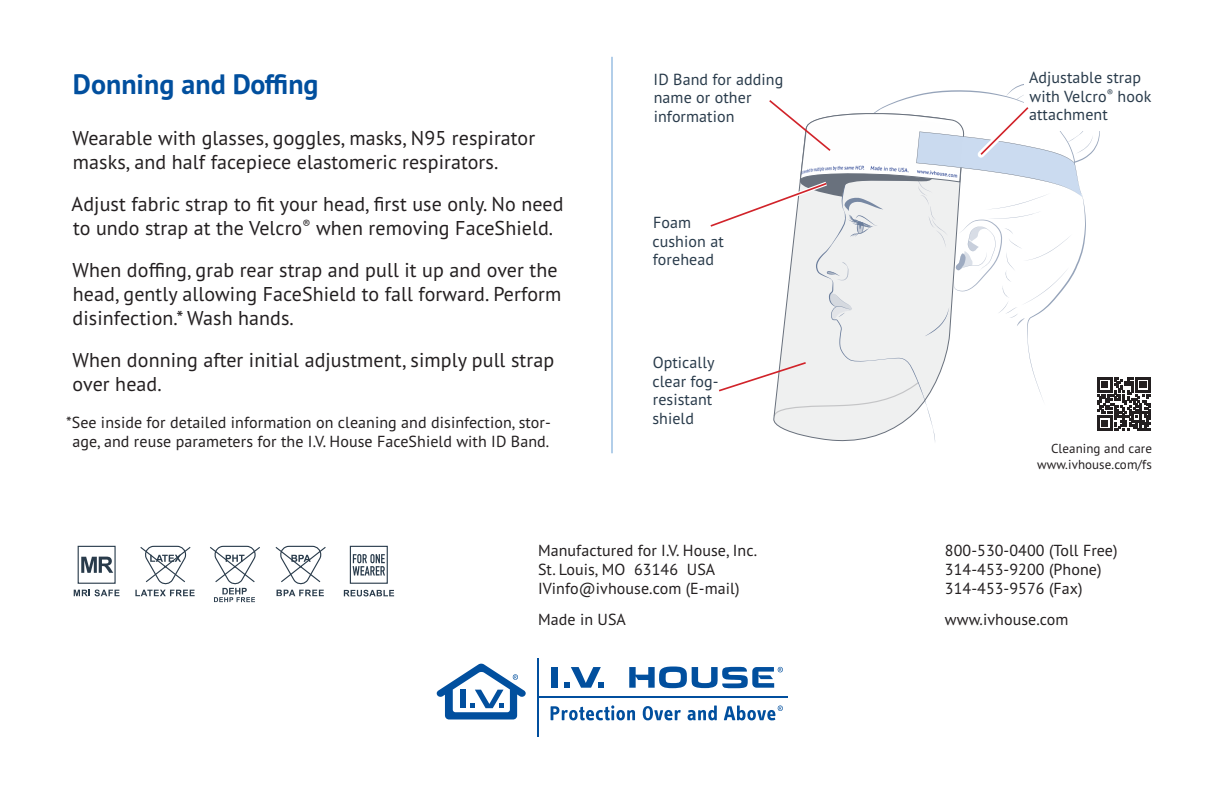
<style>
.page{position:relative;width:1224px;height:792px;background:#fff}
.page>*{position:absolute;margin:0;border:0;box-sizing:border-box;transform-origin:0 0}
.t1{font:700 28px "PT Sans Pro";color:#014f9e}
.t2{font:20px/24px "PT Sans Pro";letter-spacing:.005em;color:#231f20}
.t3{font:16px/19px "PT Sans Pro";letter-spacing:.005em;color:#231f20}
.t4{font:16px/18.6px "PT Sans Pro";letter-spacing:.005em;color:#293b4b}
.t5{font:13px/16px "PT Sans Pro";letter-spacing:.005em;color:#231f20;text-align:right}
</style>
<div class="page">
<svg style="left:551px;top:705px;width:84px;height:15px"></svg>
<svg style="left:643px;top:706px;width:38px;height:14px"></svg>
<svg style="left:688px;top:706px;width:29px;height:14px"></svg>
<hr style="left:538px;top:696px;width:250px;height:2px;background:#014f9e">
<div style="left:551px;top:667px;width:6px;height:21px;background:#014f9e"></div>
<svg style="left:564px;top:667px;width:40px;height:21px"></svg>
<svg style="left:629px;top:667px;width:154px;height:21px"></svg>
<svg style="left:724px;top:706px;width:59px;height:14px"></svg>
<hr style="left:537px;top:658px;width:1px;height:78px;background:#014f9e">
<svg style="left:437px;top:663px;width:89px;height:57px"></svg>
<svg style="left:135px;top:546px;width:60px;height:50px"></svg>
<svg style="left:210px;top:546px;width:50px;height:56px"></svg>
<svg style="left:275px;top:546px;width:51px;height:50px"></svg>
<svg style="left:74px;top:590px;width:46px;height:6px"></svg>
<div style="left:78px;top:546px;width:38px;height:38px;border:1px solid #293b4b"></div>
<div style="left:350px;top:546px;width:38px;height:38px;border:1px solid #293b4b"></div>
<svg style="left:81px;top:557px;width:32px;height:16px"></svg>
<svg style="left:353px;top:554px;width:32px;height:22px"></svg>
<svg style="left:344px;top:590px;width:50px;height:6px"></svg>
<hr style="left:612px;top:57px;width:1px;height:396px;background:#669fd5">
<svg style="left:710px;top:84px;width:441px;height:358px"></svg>
<h1 class="t1" style="left:73px;top:65px;width:247px">Donning and Doffing</h1>
<p class="t2" style="left:73px;top:125px;width:464px">Wearable with glasses, goggles, masks, N95 respirator masks, and half facepiece elastomeric respirators.</p>
<p class="t2" style="left:72px;top:191px;width:493px">Adjust fabric strap to fit your head, first use only. No need to undo strap at the Velcro<sup>®</sup> when removing FaceShield.</p>
<p class="t2" style="left:73px;top:257px;width:490px">When doffing, grab rear strap and pull it up and over the head, gently allowing FaceShield to fall forward. Perform disinfection.* Wash hands.</p>
<p class="t2" style="left:73px;top:347px;width:483px">When donning after initial adjustment, simply pull strap over head.</p>
<p class="t3" style="left:66px;top:412px;width:486px;text-align:center">*See inside for detailed information on cleaning and disinfection, stor&shy;age, and reuse parameters for the I.V. House FaceShield with ID Band.</p>
<p class="t4" style="left:654px;top:69px;width:131px">ID Band for adding name or other information</p>
<p class="t4" style="left:653px;top:213px;width:73px">Foam cushion at forehead</p>
<p class="t4" style="left:652px;top:353px;width:68px">Optically clear fog&shy;resistant shield</p>
<p class="t3" style="left:538px;top:540px;width:221px">Manufactured for I.V. House, Inc.<br>St. Louis, MO 63146 USA<br>IVinfo@ivhouse.com (E-mail)</p>
<p class="t3" style="left:538px;top:609px;width:89px">Made in USA</p>
<p class="t4" style="left:1029px;top:68px;width:124px">Adjustable strap with Velcro<sup>®</sup> hook attachment</p>
<p class="t5" style="left:1037px;top:440px;width:116px">Cleaning and care www.ivhouse.com/fs</p>
<p class="t3" style="left:945px;top:540px;width:174px">800-530-0400 (Toll Free)<br>314-453-9200 (Phone)<br>314-453-9576 (Fax)</p>
<p class="t3" style="left:945px;top:609px;width:125px">www.ivhouse.com</p>
</div>
